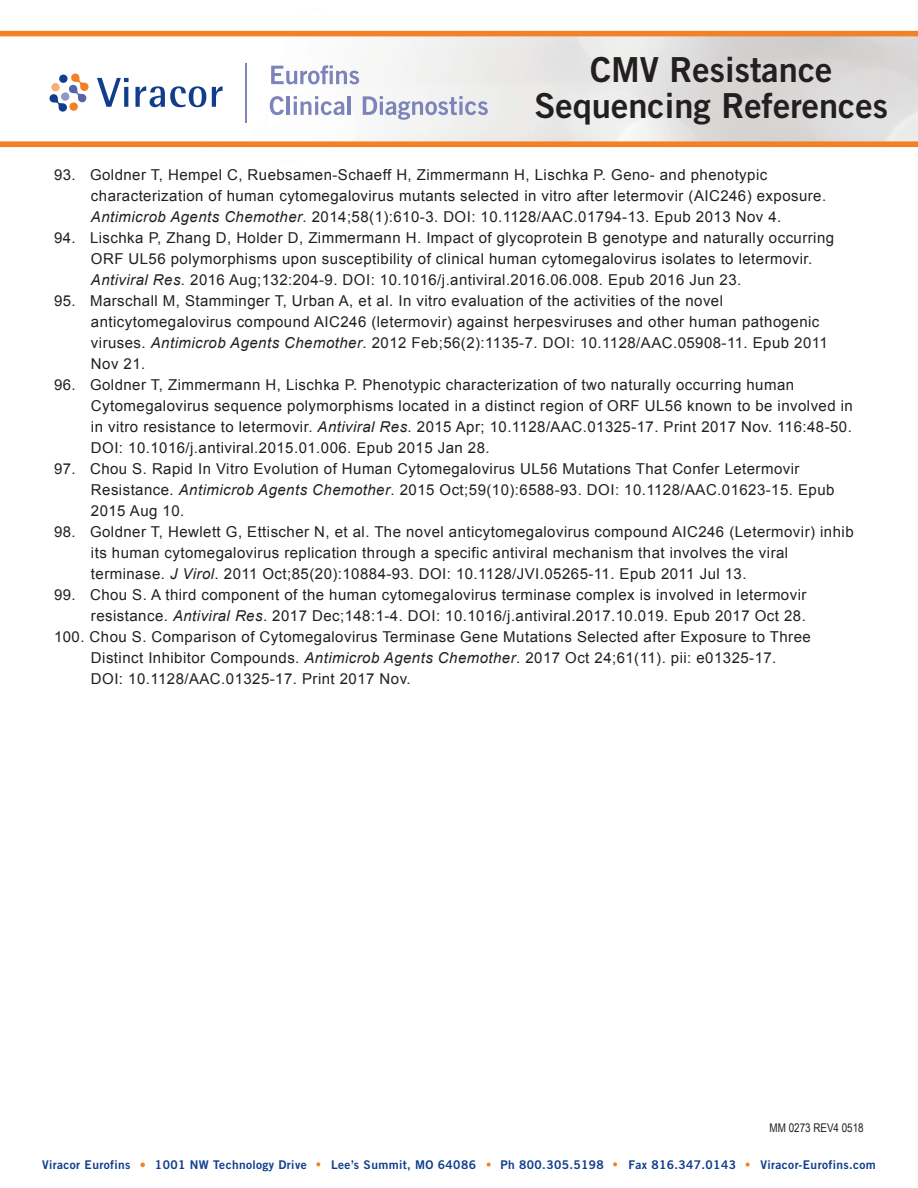
<style>
.page{position:relative;width:918px;height:1188px;background:#fff}
.page>*{position:absolute;margin:0;border:0;box-sizing:border-box;transform-origin:0 0}
.t1{font:34.5px "Trade Gothic LT Std Bd 2";color:#231f20}
.t2{font:15px "Arial";letter-spacing:.03em;color:#231f20}
.t3{font:12px "Trade Gothic LT Std Bd 2";letter-spacing:.03em;color:#103d8c}
.t4{font:12px "Arial Narrow";color:#231f20}
.s1{font-style:italic}
</style>
<div class="page">
<img style="left:0;top:30px;width:918px;height:118px">
<hr style="left:246px;top:63px;width:1px;height:59px;background:#7d84ba">
<svg style="left:271px;top:65px;width:88px;height:19px"></svg>
<svg style="left:270px;top:96px;width:14px;height:19px"></svg>
<hr style="left:287px;top:96px;width:3px;height:19px;background:#7d84ba">
<svg style="left:294px;top:96px;width:51px;height:19px"></svg>
<hr style="left:348px;top:96px;width:3px;height:19px;background:#7d84ba">
<svg style="left:363px;top:96px;width:125px;height:24px"></svg>
<svg style="left:50px;top:74px;width:39px;height:38px"></svg>
<div style="left:69px;top:102px;width:9px;height:9px;background:#f48026;border-radius:50%"></div>
<div style="left:51px;top:83px;width:9px;height:8px;background:#faae74;border-radius:50%"></div>
<div style="left:59px;top:75px;width:9px;height:8px;background:#103d8c;border-radius:50%"></div>
<svg style="left:97px;top:78px;width:32px;height:29px"></svg>
<svg style="left:135px;top:86px;width:71px;height:21px"></svg>
<svg style="left:212px;top:86px;width:11px;height:21px"></svg>
<svg style="left:140px;top:1163px;width:5px;height:4px"></svg>
<svg style="left:316px;top:1162px;width:4px;height:4px"></svg>
<svg style="left:487px;top:1163px;width:4px;height:4px"></svg>
<svg style="left:613px;top:1162px;width:4px;height:4px"></svg>
<svg style="left:746px;top:1163px;width:4px;height:4px"></svg>
<p class="t1" style="left:590px;top:49px;width:244px">CMV Resistance</p>
<p class="t1" style="left:534px;top:85px;width:355px">Sequencing References</p>
<p class="t2" style="left:54px;top:165px;width:715px">93. Goldner T, Hempel C, Ruebsamen-Schaeff H, Zimmermann H, Lischka P. Geno- and phenotypic</p>
<p class="t2" style="left:91px;top:186px;width:737px">characterization of human cytomegalovirus mutants selected in vitro after letermovir (AIC246) exposure.</p>
<p class="t2" style="left:91px;top:207px;width:692px"><span class="s1">Antimicrob Agents Chemother</span>. 2014;58(1):610-3. DOI: 10.1128/AAC.01794-13. Epub 2013 Nov 4.</p>
<p class="t2" style="left:54px;top:228px;width:782px">94. Lischka P, Zhang D, Holder D, Zimmermann H. Impact of glycoprotein B genotype and naturally occurring</p>
<p class="t2" style="left:91px;top:249px;width:723px">ORF UL56 polymorphisms upon susceptibility of clinical human cytomegalovirus isolates to letermovir.</p>
<p class="t2" style="left:91px;top:270px;width:652px"><span class="s1">Antiviral Res</span>. 2016 Aug;132:204-9. DOI: 10.1016/j.antiviral.2016.06.008. Epub 2016 Jun 23.</p>
<p class="t2" style="left:54px;top:291px;width:671px">95. Marschall M, Stamminger T, Urban A, et al. In vitro evaluation of the activities of the novel</p>
<p class="t2" style="left:91px;top:312px;width:730px">anticytomegalovirus compound AIC246 (letermovir) against herpesviruses and other human pathogenic</p>
<p class="t2" style="left:91px;top:333px;width:738px">viruses. <span class="s1">Antimicrob Agents Chemother</span>. 2012 Feb;56(2):1135-7. DOI: 10.1128/AAC.05908-11. Epub 2011</p>
<p class="t2" style="left:91px;top:354px;width:56px">Nov 21.</p>
<p class="t2" style="left:54px;top:375px;width:742px">96. Goldner T, Zimmermann H, Lischka P. Phenotypic characterization of two naturally occurring human</p>
<p class="t2" style="left:91px;top:396px;width:764px">Cytomegalovirus sequence polymorphisms located in a distinct region of ORF UL56 known to be involved in</p>
<p class="t2" style="left:91px;top:417px;width:762px">in vitro resistance to letermovir. <span class="s1">Antiviral Res</span>. 2015 Apr; 10.1128/AAC.01325-17. Print 2017 Nov. 116:48-50.</p>
<p class="t2" style="left:91px;top:438px;width:400px">DOI: 10.1016/j.antiviral.2015.01.006. Epub 2015 Jan 28.</p>
<p class="t2" style="left:54px;top:459px;width:747px">97. Chou S. Rapid In Vitro Evolution of Human Cytomegalovirus UL56 Mutations That Confer Letermovir</p>
<p class="t2" style="left:91px;top:480px;width:745px">Resistance. <span class="s1">Antimicrob Agents Chemother</span>. 2015 Oct;59(10):6588-93. DOI: 10.1128/AAC.01623-15. Epub</p>
<p class="t2" style="left:91px;top:501px;width:95px">2015 Aug 10.</p>
<p class="t2" style="left:54px;top:522px;width:801px">98. Goldner T, Hewlett G, Ettischer N, et al. The novel anticytomegalovirus compound AIC246 (Letermovir) inhib</p>
<p class="t2" style="left:91px;top:543px;width:699px">its human cytomegalovirus replication through a specific antiviral mechanism that involves the viral</p>
<p class="t2" style="left:91px;top:564px;width:657px">terminase. <span class="s1">J Virol</span>. 2011 Oct;85(20):10884-93. DOI: 10.1128/JVI.05265-11. Epub 2011 Jul 13.</p>
<p class="t2" style="left:54px;top:585px;width:754px">99. Chou S. A third component of the human cytomegalovirus terminase complex is involved in letermovir</p>
<p class="t2" style="left:91px;top:606px;width:716px">resistance. <span class="s1">Antiviral Res</span>. 2017 Dec;148:1-4. DOI: 10.1016/j.antiviral.2017.10.019. Epub 2017 Oct 28.</p>
<p class="t2" style="left:54px;top:627px;width:758px">100. Chou S. Comparison of Cytomegalovirus Terminase Gene Mutations Selected after Exposure to Three</p>
<p class="t2" style="left:91px;top:648px;width:687px">Distinct Inhibitor Compounds. <span class="s1">Antimicrob Agents Chemother</span>. 2017 Oct 24;61(11). pii: e01325-17.</p>
<p class="t2" style="left:91px;top:669px;width:321px">DOI: 10.1128/AAC.01325-17. Print 2017 Nov.</p>
<p class="t4" style="left:770px;top:1119px;width:96px">MM 0273 REV4 0518</p>
<p class="t3" style="left:42px;top:1157px;width:90px">Viracor Eurofins</p>
<p class="t3" style="left:155px;top:1157px;width:153px">1001 NW Technology Drive</p>
<p class="t3" style="left:331px;top:1157px;width:146px">Lee’s Summit, MO 64086</p>
<p class="t3" style="left:501px;top:1157px;width:105px">Ph 800.305.5198</p>
<p class="t3" style="left:628px;top:1157px;width:109px">Fax 816.347.0143</p>
<p class="t3" style="left:761px;top:1157px;width:117px">Viracor-Eurofins.com</p>
</div>
